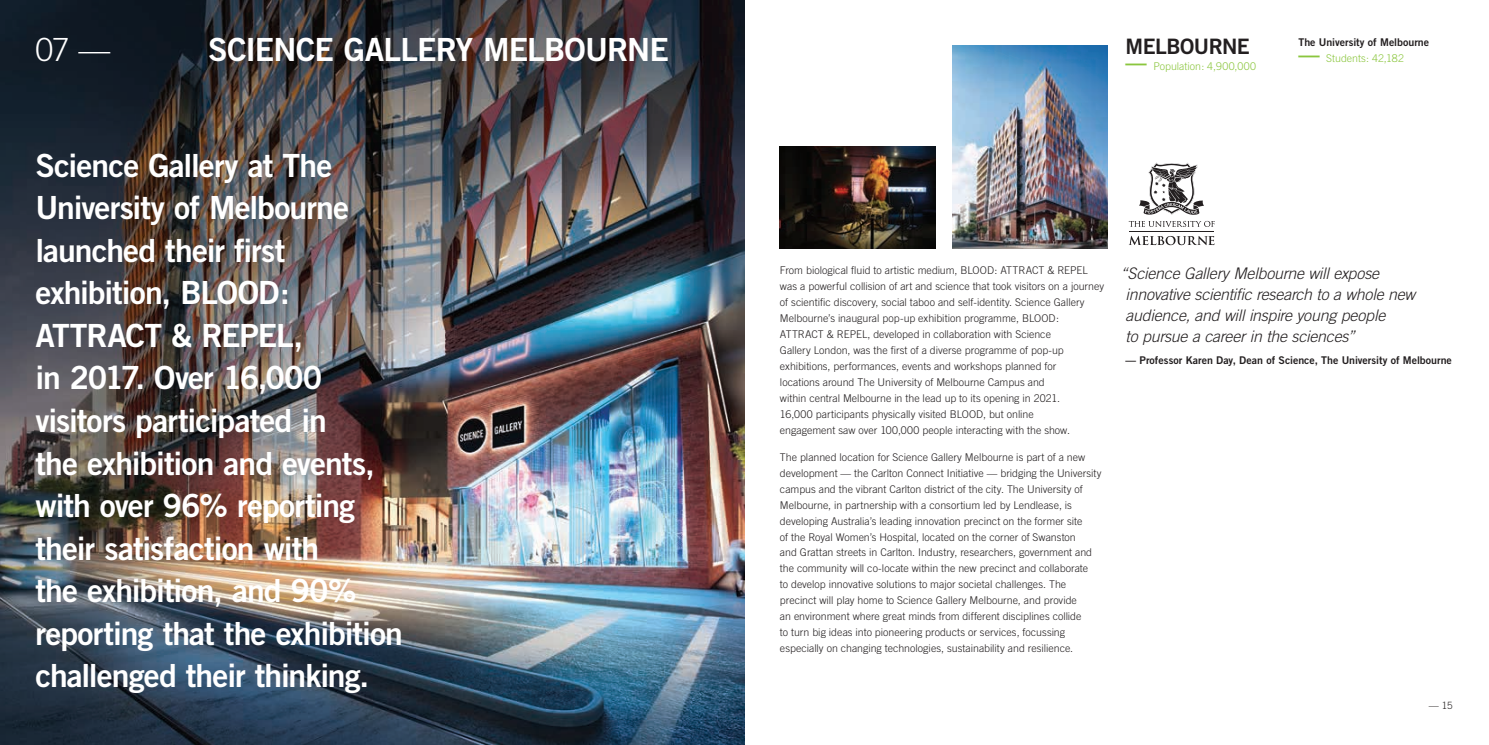
<style>
.page{position:relative;width:1489px;height:745px;background:#fff}
.page>*{position:absolute;margin:0;border:0;box-sizing:border-box;transform-origin:0 0}
.t1{font:31.88px/42.5px "Trade Gothic Bold Two";letter-spacing:-.03em;color:#fff}
.t2{font:300 31.88px "Trade Gothic";color:#fff}
.t3{font:21.25px "Trade Gothic Bold Two";letter-spacing:-.025em;color:#231f20}
.t4{font:italic 300 16px/21.2px "Trade Gothic";letter-spacing:-.015em;color:#231f20}
.t5{font:300 10.62px/16px "Trade Gothic";color:#231f20}
.t6{font:10.62px "Trade Gothic Bold Two";color:#231f20}
.t7{font:300 10.62px "Trade Gothic";color:#8bc63e}
.t8{font:300 10px "Trade Gothic";color:#231f20}
.s1{font-family:"Trade Gothic Bold Two";font-weight:400;font-size:21.25px}
</style>
<div class="page">
<img style="left:0;top:0;width:744px;height:744px">
<img style="left:780px;top:146px;width:155px;height:102px">
<img style="left:952px;top:46px;width:155px;height:202px">
<hr style="left:1129px;top:231px;width:85px;height:1px;background:#231f20">
<svg style="left:1129px;top:236px;width:85px;height:9px"></svg>
<svg style="left:1128px;top:162px;width:86px;height:65px"></svg>
<h1 class="t2" style="left:35px;top:30px;width:76px">07 —</h1>
<h1 class="t1" style="left:208px;top:28px;width:462px">SCIENCE GALLERY MELBOURNE</h1>
<p class="t1" style="left:35px;top:143px;width:369px">Science Gallery at The<br>University of Melbourne launched their first exhibition, BLOOD:<br>ATTRACT &amp; REPEL,<br>in 2017. Over 16,000 visitors participated in<br>the exhibition and events, with over 96% reporting their satisfaction with<br>the exhibition, and 90% reporting that the exhibition challenged their thinking.</p>
<h2 class="t3" style="left:1125px;top:33px;width:126px">MELBOURNE</h2>
<p class="t7" style="left:1125px;top:60px;width:132px"><span class="s1">—</span> Population: 4,900,000</p>
<p class="t6" style="left:1298px;top:35px;width:132px">The University of Melbourne</p>
<p class="t7" style="left:1298px;top:51px;width:107px"><span class="s1">—</span> Students: 42,182</p>
<p class="t5" style="left:780px;top:262px;width:325px">From biological fluid to artistic medium, BLOOD: ATTRACT &amp; REPEL was a powerful collision of art and science that took visitors on a journey of scientific discovery, social taboo and self-identity. Science Gallery Melbourne’s inaugural pop-up exhibition programme, BLOOD:<br>ATTRACT &amp; REPEL, developed in collaboration with Science<br>Gallery London, was the first of a diverse programme of pop-up exhibitions, performances, events and workshops planned for<br>locations around The University of Melbourne Campus and<br>within central Melbourne in the lead up to its opening in 2021.<br>16,000 participants physically visited BLOOD, but online<br>engagement saw over 100,000 people interacting with the show.</p>
<p class="t5" style="left:780px;top:448px;width:323px">The planned location for Science Gallery Melbourne is part of a new development — the Carlton Connect Initiative — bridging the University campus and the vibrant Carlton district of the city. The University of Melbourne, in partnership with a consortium led by Lendlease, is developing Australia’s leading innovation precinct on the former site<br>of the Royal Women’s Hospital, located on the corner of Swanston<br>and Grattan streets in Carlton. Industry, researchers, government and the community will co-locate within the new precinct and collaborate<br>to develop innovative solutions to major societal challenges. The precinct will play home to Science Gallery Melbourne, and provide<br>an environment where great minds from different disciplines collide<br>to turn big ideas into pioneering products or services, focussing especially on changing technologies, sustainability and resilience.</p>
<h3 class="t4" style="left:1125px;top:262px;width:291px;text-indent:-5px">“Science Gallery Melbourne will expose innovative scientific research to a whole new audience, and will inspire young people<br>to pursue a career in the sciences”</h3>
<p class="t6" style="left:1125px;top:353px;width:328px">— Professor Karen Day, Dean of Science, The University of Melbourne</p>
<p class="t8" style="left:1428px;top:699px;width:25px">— 15</p>
</div>
